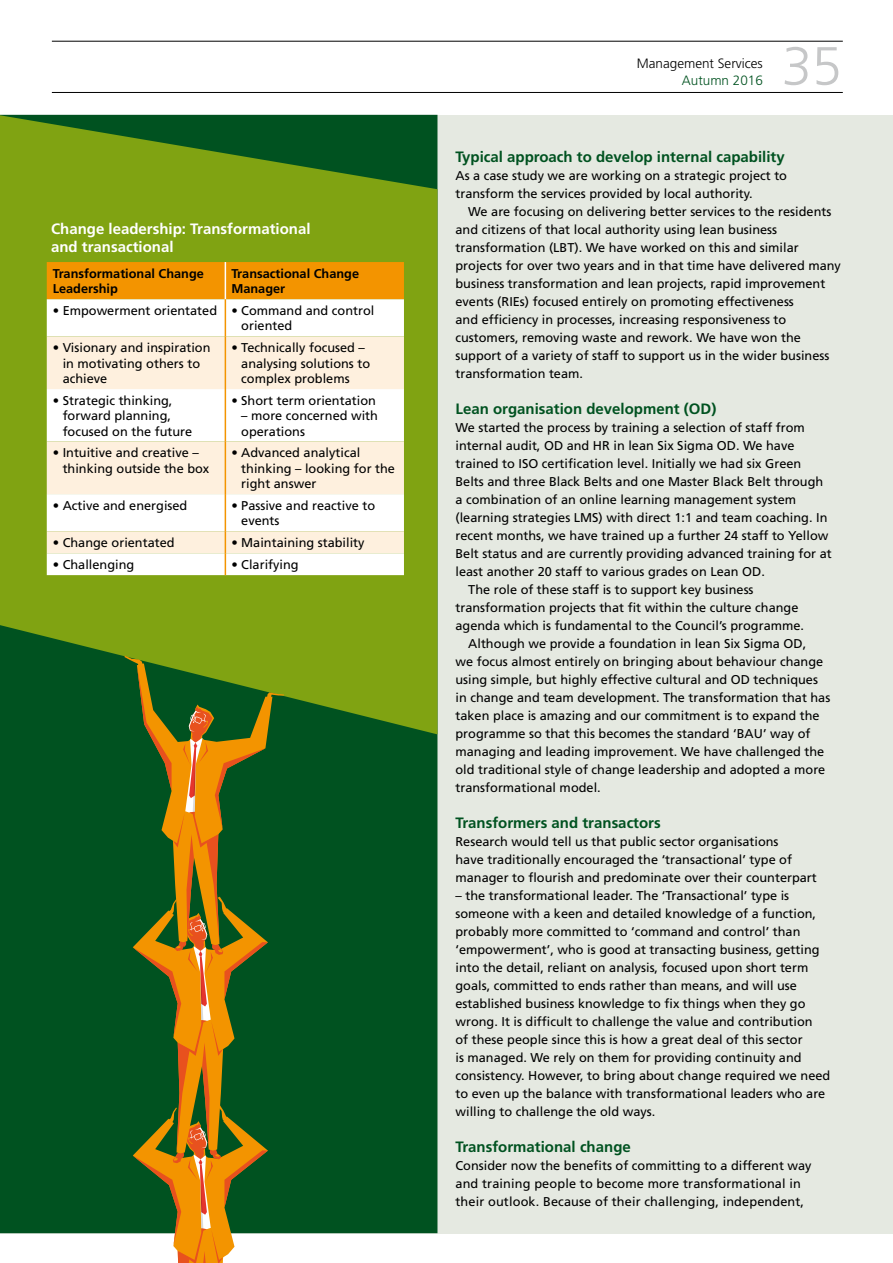
<style>
.page{position:relative;width:893px;height:1263px;background:#fff}
.page>*{position:absolute;margin:0;border:0;box-sizing:border-box;transform-origin:0 0}
.t1{font:300 54px "Frutiger";color:#c6c7c8}
.t2{font:700 15px "Frutiger";color:#005220}
.t3{font:700 15px/18px "Frutiger";color:#fff}
.t4{font:300 13.5px "Frutiger";color:#000}
.t5{font:300 13.5px "Frutiger";color:#005220}
.t6{font:12.75px/18px "Frutiger";color:#000}
.t7{font:700 12.75px/15.3px "Frutiger";color:#000}
</style>
<div class="page">
<hr style="left:52px;top:41px;width:791px;height:1px;background:#000">
<hr style="left:52px;top:92px;width:791px;height:1px;background:#000">
<div style="left:0;top:115px;width:893px;height:1118px;background:#e5e9e1"></div>
<div style="left:0;top:734px;width:437px;height:499px;background:#005220"></div>
<svg style="left:0;top:115px;width:437px;height:619px;background:#659215"></svg>
<div style="left:47px;top:262px;width:357px;height:37px;background:#f39400"></div>
<div style="left:47px;top:299px;width:357px;height:276px;background:#fff"></div>
<svg style="left:47px;top:336px;width:357px;height:217px;background:#fdf5ea"></svg>
<hr style="left:225px;top:262px;width:1px;height:37px;background:#fff">
<hr style="left:225px;top:299px;width:1px;height:37px;background:#f39400">
<hr style="left:225px;top:336px;width:1px;height:53px;background:#f39400">
<hr style="left:225px;top:389px;width:1px;height:52px;background:#f39400">
<hr style="left:225px;top:441px;width:1px;height:53px;background:#f39400">
<hr style="left:225px;top:494px;width:1px;height:37px;background:#f39400">
<svg style="left:225px;top:531px;width:1px;height:44px"></svg>
<svg style="left:124px;top:656px;width:160px;height:607px;background:#5c6d21"></svg>
<p class="t3" style="left:51px;top:220px;width:261px">Change leadership: Transformational and transactional</p>
<p class="t7" style="left:53px;top:266px;width:153px">Transformational Change<br>Leadership</p>
<p class="t7" style="left:231px;top:266px;width:129px">Transactional Change<br>Manager</p>
<p class="t6" style="left:241px;top:303px;width:135px;line-height:15.3px;text-indent:-188px">• Empowerment orientated • Command and control oriented</p>
<p class="t6" style="left:63px;top:340px;width:149px;line-height:15.3px;text-indent:-10px">• Visionary and inspiration in motivating others to achieve</p>
<p class="t6" style="left:241px;top:340px;width:130px;line-height:15.3px;text-indent:-10px">• Technically focused – analysing solutions to complex problems</p>
<p class="t6" style="left:63px;top:393px;width:131px;line-height:15.3px;text-indent:-10px">• Strategic thinking, forward planning, focused on the future</p>
<p class="t6" style="left:231px;top:391px;width:146px">• Short term orientation</p>
<p class="t6" style="left:241px;top:408px;width:138px;line-height:15.3px">– more concerned with operations</p>
<p class="t6" style="left:63px;top:445px;width:148px;line-height:15.3px;text-indent:-10px">• Intuitive and creative – thinking outside the box</p>
<p class="t6" style="left:241px;top:445px;width:155px;line-height:15.3px;text-indent:-10px">• Advanced analytical thinking – looking for the right answer</p>
<p class="t6" style="left:53px;top:496px;width:136px">• Active and energised</p>
<p class="t6" style="left:241px;top:498px;width:135px;line-height:15.3px;text-indent:-10px">• Passive and reactive to events</p>
<p class="t6" style="left:53px;top:534px;width:123px">• Change orientated</p>
<p class="t6" style="left:231px;top:534px;width:135px">• Maintaining stability</p>
<p class="t6" style="left:53px;top:556px;width:83px">• Challenging</p>
<p class="t6" style="left:231px;top:556px;width:69px">• Clarifying</p>
<p class="t4" style="left:637px;top:56px;width:127px">Management Services</p>
<p class="t5" style="left:682px;top:72px;width:83px">Autumn 2016</p>
<h1 class="t1" style="left:782px;top:36px;width:62px">35</h1>
<p class="t2" style="left:455px;top:148px;width:331px">Typical approach to develop internal capability</p>
<p class="t6" style="left:455px;top:166px;width:333px">As a case study we are working on a strategic project to transform the services provided by local authority.</p>
<p class="t6" style="left:455px;top:202px;width:387px;text-indent:13px">We are focusing on delivering better services to the residents and citizens of that local authority using lean business transformation (LBT). We have worked on this and similar projects for over two years and in that time have delivered many business transformation and lean projects, rapid improvement events (RIEs) focused entirely on promoting effectiveness<br>and efficiency in processes, increasing responsiveness to customers, removing waste and rework. We have won the support of a variety of staff to support us in the wider business transformation team.</p>
<p class="t2" style="left:455px;top:400px;width:262px">Lean organisation development (OD)</p>
<p class="t6" style="left:455px;top:418px;width:351px">We started the process by training a selection of staff from</p>
<p class="t6" style="left:455px;top:436px;width:341px">internal audit, OD and HR in lean Six Sigma OD. We have</p>
<p class="t6" style="left:455px;top:454px;width:347px">trained to ISO certification level. Initially we had six Green</p>
<p class="t6" style="left:455px;top:472px;width:369px">Belts and three Black Belts and one Master Black Belt through</p>
<p class="t6" style="left:455px;top:490px;width:342px">a combination of an online learning management system</p>
<p class="t6" style="left:455px;top:508px;width:373px">(learning strategies LMS) with direct 1:1 and team coaching. In</p>
<p class="t6" style="left:455px;top:526px;width:374px">recent months, we have trained up a further 24 staff to Yellow</p>
<p class="t6" style="left:455px;top:544px;width:378px">Belt status and are currently providing advanced training for at</p>
<p class="t6" style="left:455px;top:562px;width:311px">least another 20 staff to various grades on Lean OD.</p>
<p class="t6" style="left:468px;top:580px;width:287px">The role of these staff is to support key business</p>
<p class="t6" style="left:455px;top:598px;width:344px">transformation projects that fit within the culture change</p>
<p class="t6" style="left:455px;top:616px;width:350px">agenda which is fundamental to the Council’s programme.</p>
<p class="t6" style="left:468px;top:634px;width:339px">Although we provide a foundation in lean Six Sigma OD,</p>
<p class="t6" style="left:455px;top:652px;width:369px">we focus almost entirely on bringing about behaviour change</p>
<p class="t6" style="left:455px;top:670px;width:364px">using simple, but highly effective cultural and OD techniques</p>
<p class="t6" style="left:455px;top:689px;width:376px">in change and team development. The transformation that has</p>
<p class="t6" style="left:455px;top:707px;width:366px">taken place is amazing and our commitment is to expand the</p>
<p class="t6" style="left:455px;top:725px;width:356px">programme so that this becomes the standard ‘BAU’ way of</p>
<p class="t6" style="left:455px;top:743px;width:370px">managing and leading improvement. We have challenged the</p>
<p class="t6" style="left:455px;top:761px;width:371px">old traditional style of change leadership and adopted a more</p>
<p class="t6" style="left:455px;top:779px;width:147px">transformational model.</p>
<p class="t2" style="left:455px;top:814px;width:207px">Transformers and transactors</p>
<p class="t6" style="left:455px;top:832px;width:363px">Research would tell us that public sector organisations<br>have traditionally encouraged the ‘transactional’ type of manager to flourish and predominate over their counterpart</p>
<p class="t6" style="left:455px;top:886px;width:376px">– the transformational leader. The ‘Transactional’ type is someone with a keen and detailed knowledge of a function, probably more committed to ‘command and control’ than ‘empowerment’, who is good at transacting business, getting into the detail, reliant on analysis, focused upon short term goals, committed to ends rather than means, and will use established business knowledge to fix things when they go wrong. It is difficult to challenge the value and contribution<br>of these people since this is how a great deal of this sector<br>is managed. We rely on them for providing continuity and consistency. However, to bring about change required we need to even up the balance with transformational leaders who are willing to challenge the old ways.</p>
<p class="t2" style="left:455px;top:1138px;width:177px">Transformational change</p>
<p class="t6" style="left:455px;top:1156px;width:358px">Consider now the benefits of committing to a different way and training people to become more transformational in their outlook. Because of their challenging, independent,</p>
</div>
